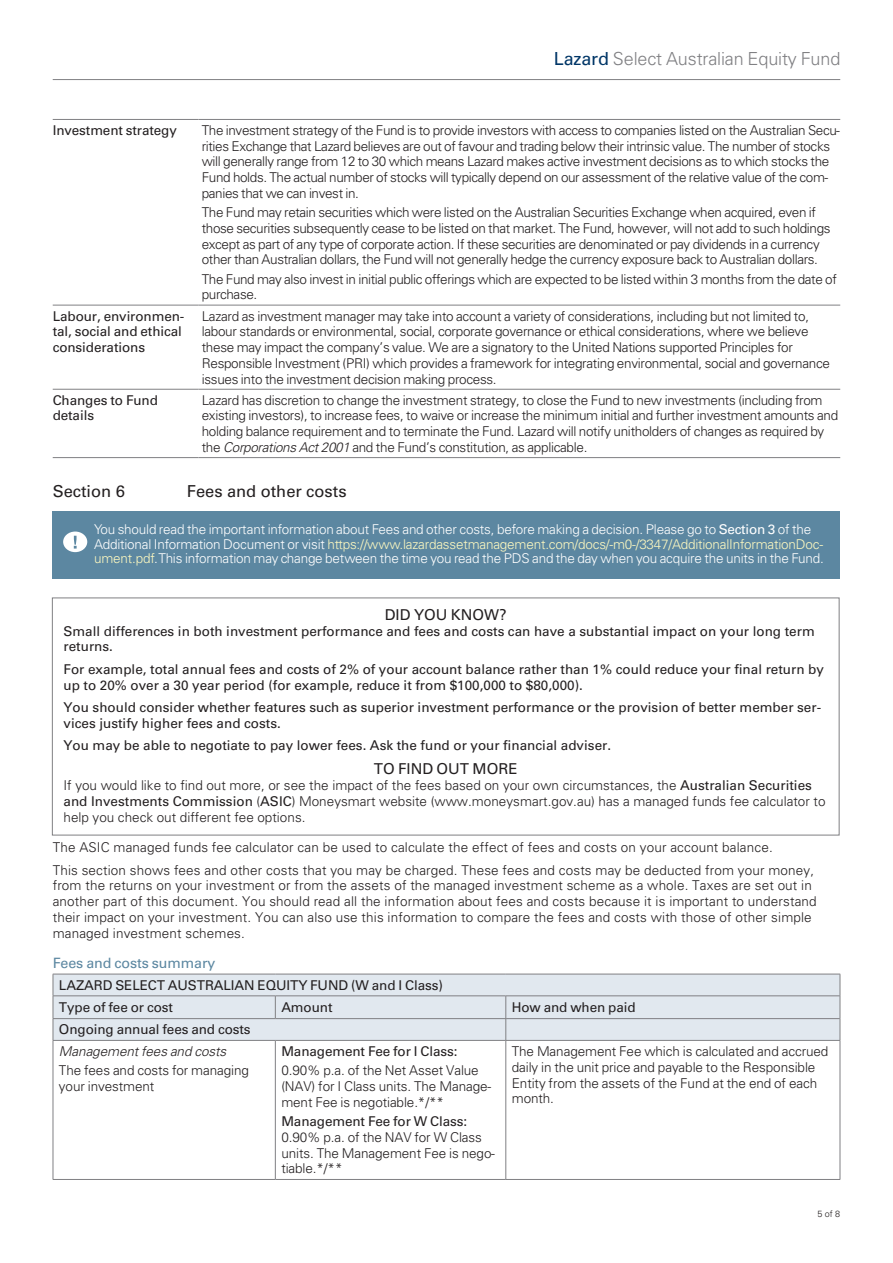
<style>
.page{position:relative;width:893px;height:1263px;background:#fff}
.page>*{position:absolute;margin:0;border:0;box-sizing:border-box;transform-origin:0 0}
.t1{font:300 18px "Univers LT Std";letter-spacing:-.01em;color:#808083}
.t2{font:16.5px "Univers LT Std";color:#231f20}
.t3{font:15px "Univers LT Std";color:#231f20}
.t4{font:14.25px "Univers LT Std";letter-spacing:-.01em;color:#5c87a1}
.t5{font:300 13.5px/15.8px "Univers LT Std";letter-spacing:-.025em;color:#231f20}
.t6{font:13.5px/15.8px "Univers LT Std";color:#231f20}
.t7{font:300 13.5px/15.8px "Univers LT Std";letter-spacing:.01em;color:#231f20}
.t8{font:300 13.5px/14.2px "Univers LT Std";letter-spacing:-.015em;color:#fff}
.t9{font:300 13.5px/15.8px "Univers LT Std";color:#231f20}
.t10{font:italic 300 13.5px "Univers LT Std";letter-spacing:-.01em;color:#231f20}
.t11{font:300 9px "Univers LT Std";color:#231f20}
.s1{font-weight:400;color:#003667}
.s2{font-style:italic}
.s3{font-weight:400}
.s4{color:#fcf8c0}
</style>
<div class="page">
<hr style="left:53px;top:79px;width:787px;height:1px;background:#808083">
<hr style="left:53px;top:305px;width:146px;height:1px;background:#808083">
<hr style="left:199px;top:305px;width:641px;height:1px;background:#808083">
<hr style="left:53px;top:119px;width:146px;height:1px;background:#808083">
<hr style="left:199px;top:119px;width:641px;height:1px;background:#808083">
<hr style="left:53px;top:389px;width:146px;height:1px;background:#808083">
<hr style="left:199px;top:389px;width:641px;height:1px;background:#808083">
<hr style="left:53px;top:457px;width:146px;height:1px;background:#808083">
<hr style="left:199px;top:457px;width:641px;height:1px;background:#808083">
<div style="left:54px;top:975px;width:786px;height:65px;background:#e1e8ef"></div>
<hr style="left:506px;top:995px;width:334px;height:1px;background:#807f83">
<hr style="left:506px;top:1018px;width:334px;height:1px;background:#807f83">
<hr style="left:53px;top:974px;width:222px;height:1px;background:#808083">
<hr style="left:275px;top:974px;width:231px;height:1px;background:#808083">
<hr style="left:506px;top:974px;width:334px;height:1px;background:#808083">
<hr style="left:53px;top:995px;width:222px;height:1px;background:#808083">
<hr style="left:275px;top:995px;width:231px;height:1px;background:#808083">
<svg style="left:275px;top:996px;width:1px;height:22px"></svg>
<hr style="left:53px;top:1018px;width:222px;height:1px;background:#808083">
<svg style="left:53px;top:974px;width:1px;height:66px"></svg>
<hr style="left:275px;top:1018px;width:231px;height:1px;background:#808083">
<svg style="left:506px;top:996px;width:1px;height:44px"></svg>
<svg style="left:840px;top:974px;width:1px;height:66px"></svg>
<hr style="left:53px;top:1040px;width:222px;height:1px;background:#808083">
<hr style="left:53px;top:1041px;width:1px;height:138px;background:#808083">
<hr style="left:275px;top:1040px;width:231px;height:1px;background:#808083">
<hr style="left:275px;top:1041px;width:1px;height:138px;background:#808083">
<hr style="left:506px;top:1040px;width:334px;height:1px;background:#808083">
<hr style="left:506px;top:1041px;width:1px;height:138px;background:#808083">
<hr style="left:840px;top:1041px;width:1px;height:138px;background:#808083">
<hr style="left:53px;top:1179px;width:222px;height:1px;background:#808083">
<hr style="left:275px;top:1179px;width:231px;height:1px;background:#808083">
<hr style="left:506px;top:1179px;width:334px;height:1px;background:#808083">
<div style="left:52px;top:511px;width:787px;height:68px;background:#5c87a1"></div>
<div style="left:63px;top:531px;width:24px;height:21px;background:#fff;border-radius:50%"></div>
<svg style="left:74px;top:536px;width:3px;height:13px"></svg>
<div style="left:52px;top:597px;width:787px;height:238px;border:1px solid #808083"></div>
<h1 class="t1" style="left:554px;top:48px;width:288px"><span class="s1">Lazard</span> Select Australian Equity Fund</h1>
<p class="t6" style="left:53px;top:122px;width:126px">Investment strategy</p>
<p class="t5" style="left:202px;top:122px;width:640px">The investment strategy of the Fund is to provide investors with access to companies listed on the Australian Secu&shy;rities Exchange that Lazard believes are out of favour and trading below their intrinsic value. The number of stocks will generally range from 12 to 30 which means Lazard makes active investment decisions as to which stocks the Fund holds. The actual number of stocks will typically depend on our assessment of the relative value of the com&shy;panies that we can invest in.</p>
<p class="t5" style="left:202px;top:204px;width:630px">The Fund may retain securities which were listed on the Australian Securities Exchange when acquired, even if those securities subsequently cease to be listed on that market. The Fund, however, will not add to such holdings except as part of any type of corporate action. If these securities are denominated or pay dividends in a currency other than Australian dollars, the Fund will not generally hedge the currency exposure back to Australian dollars.</p>
<p class="t5" style="left:202px;top:271px;width:636px">The Fund may also invest in initial public offerings which are expected to be listed within 3 months from the date of purchase.</p>
<p class="t6" style="left:53px;top:308px;width:133px">Labour, environmen&shy;tal, social and ethical considerations</p>
<p class="t5" style="left:202px;top:308px;width:630px">Lazard as investment manager may take into account a variety of considerations, including but not limited to, labour standards or environmental, social, corporate governance or ethical considerations, where we believe these may impact the company’s value. We are a signatory to the United Nations supported Principles for Responsible Investment (PRI) which provides a framework for integrating environmental, social and governance issues into the investment decision making process.</p>
<p class="t6" style="left:53px;top:392px;width:107px">Changes to Fund details</p>
<p class="t5" style="left:202px;top:392px;width:638px">Lazard has discretion to change the investment strategy, to close the Fund to new investments (including from existing investors), to increase fees, to waive or increase the minimum initial and further investment amounts and holding balance requirement and to terminate the Fund. Lazard will notify unitholders of changes as required by the <span class="s2">Corporations Act 2001</span> and the Fund’s constitution, as applicable.</p>
<p class="t2" style="left:53px;top:481px;width:74px">Section 6</p>
<p class="t2" style="left:187px;top:481px;width:161px">Fees and other costs</p>
<p class="t8" style="left:94px;top:522px;width:731px">You should read the important information about Fees and other costs, before making a decision. Please go to <span class="s3">Section 3</span> of the<br>Additional Information Document or visit <span class="s4">https://www.lazardassetmanagement.com/docs/-m0-/3347/AdditionalInformationDoc&shy;ument.pdf</span>. This information may change between the time you read the PDS and the day when you acquire the units in the Fund.</p>
<p class="t3" style="left:385px;top:606px;width:123px">DID YOU KNOW?</p>
<p class="t6" style="left:64px;top:623px;width:753px">Small differences in both investment performance and fees and costs can have a substantial impact on your long term returns.</p>
<p class="t6" style="left:64px;top:661px;width:762px">For example, total annual fees and costs of 2% of your account balance rather than 1% could reduce your final return by up to 20% over a 30 year period (for example, reduce it from $100,000 to $80,000).</p>
<p class="t6" style="left:64px;top:700px;width:759px">You should consider whether features such as superior investment performance or the provision of better member ser&shy;vices justify higher fees and costs.</p>
<p class="t6" style="left:64px;top:738px;width:549px">You may be able to negotiate to pay lower fees. Ask the fund or your financial adviser.</p>
<p class="t3" style="left:374px;top:760px;width:145px">TO FIND OUT MORE</p>
<p class="t9" style="left:64px;top:777px;width:763px">If you would like to find out more, or see the impact of the fees based on your own circumstances, the <span class="s3">Australian Securities and Investments Commission</span> (<span class="s3">ASIC</span>) Moneysmart website (www.moneysmart.gov.au) has a managed funds fee calculator to help you check out different fee options.</p>
<p class="t7" style="left:53px;top:836px;width:763px;line-height:22.5px">The ASIC managed funds fee calculator can be used to calculate the effect of fees and costs on your account balance.<br>This section shows fees and other costs that you may be charged. These fees and costs may be deducted from your money,</p>
<p class="t7" style="left:53px;top:878px;width:765px">from the returns on your investment or from the assets of the managed investment scheme as a whole. Taxes are set out in another part of this document. You should read all the information about fees and costs because it is important to understand their impact on your investment. You can also use this information to compare the fees and costs with those of other simple managed investment schemes.</p>
<p class="t4" style="left:53px;top:954px;width:164px">Fees and costs summary</p>
<p class="t6" style="left:59px;top:974px;width:385px;line-height:21.8px">LAZARD SELECT AUSTRALIAN EQUITY FUND (W and I Class)<br>Type of fee or cost</p>
<p class="t6" style="left:281px;top:999px;width:53px">Amount</p>
<p class="t6" style="left:512px;top:999px;width:125px">How and when paid</p>
<p class="t6" style="left:59px;top:1022px;width:193px">Ongoing annual fees and costs</p>
<p class="t10" style="left:59px;top:1043px;width:169px">Management fees and costs</p>
<p class="t5" style="left:59px;top:1063px;width:192px">The fees and costs for managing your investment</p>
<p class="t6" style="left:281px;top:1043px;width:178px">Management Fee for I Class:</p>
<p class="t5" style="left:281px;top:1063px;width:211px">0.90% p.a. of the Net Asset Value (NAV) for I Class units. The Manage&shy;ment Fee is negotiable.*/**</p>
<p class="t6" style="left:281px;top:1113px;width:187px">Management Fee for W Class:</p>
<p class="t5" style="left:281px;top:1129px;width:215px">0.90% p.a. of the NAV for W Class units. The Management Fee is nego&shy;tiable.*/**</p>
<p class="t5" style="left:512px;top:1043px;width:318px">The Management Fee which is calculated and accrued daily in the unit price and payable to the Responsible Entity from the assets of the Fund at the end of each month.</p>
<p class="t11" style="left:817px;top:1208px;width:24px">5 of 8</p>
</div>
